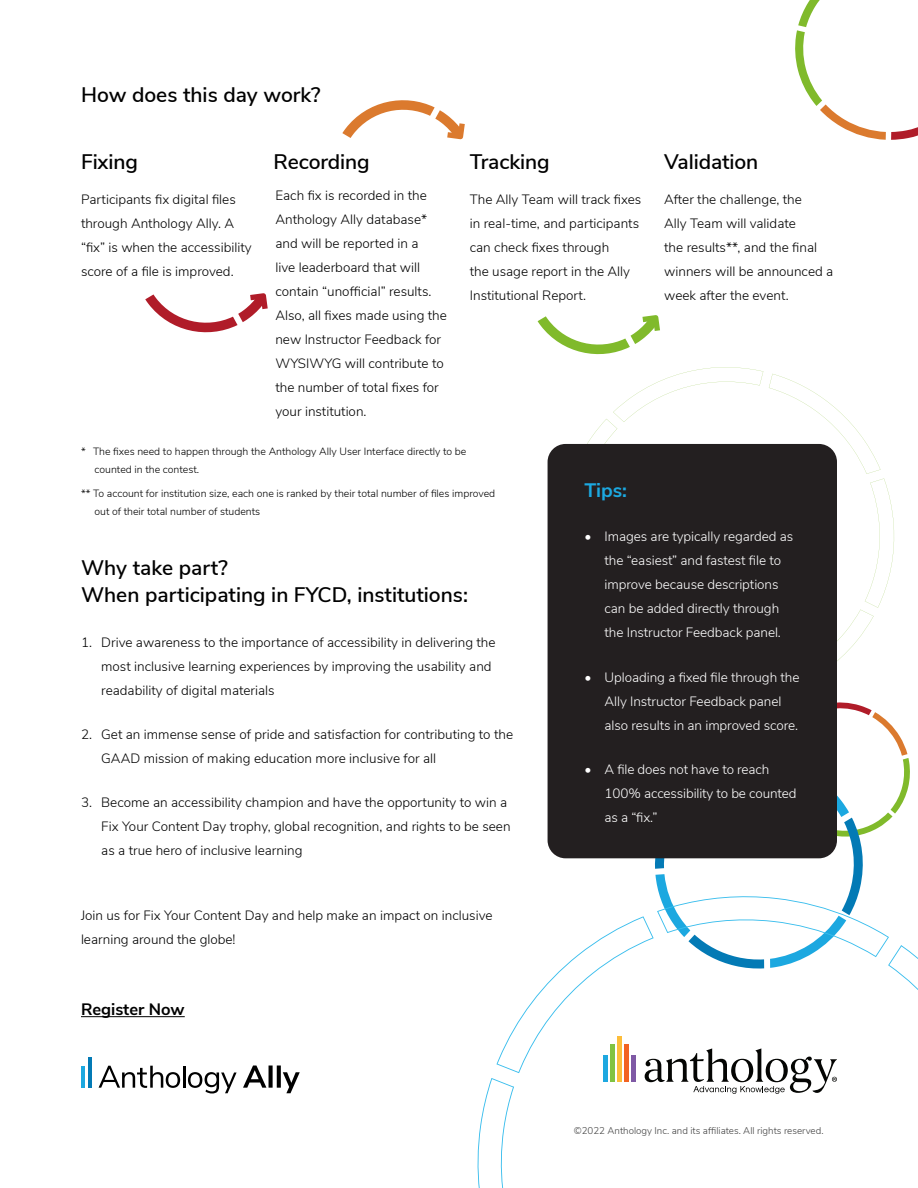
<style>
.page{position:relative;width:918px;height:1188px;background:#fff}
.page>*{position:absolute;margin:0;border:0;box-sizing:border-box;transform-origin:0 0}
.t1{font:600 21px/27px "Nunito Sans";color:#000}
.t2{font:700 19.5px "Nunito Sans";color:#1ca8e0}
.t3{font:700 16.5px "Nunito Sans";color:#000}
.t4{font:300 13.5px/24px "Nunito Sans";color:#000}
.t5{font:300 13.5px/24px "Nunito Sans";letter-spacing:-.005em;color:#fff}
.t6{font:300 10.5px/18px "Nunito Sans";color:#000}
.t7{font:300 9.75px "Nunito Sans";color:#404040}
</style>
<div class="page">
<hr style="left:183px;top:1066px;width:2px;height:22px;background:#000">
<hr style="left:81px;top:1066px;width:4px;height:22px;background:#1ca8e0">
<hr style="left:88px;top:1057px;width:4px;height:31px;background:#037ab5">
<hr style="left:81px;top:1016px;width:104px;height:1px;background:#000">
<svg style="left:795px;top:0;width:123px;height:140px"></svg>
<svg style="left:342px;top:100px;width:123px;height:39px"></svg>
<svg style="left:145px;top:293px;width:123px;height:40px"></svg>
<svg style="left:587px;top:367px;width:308px;height:294px"></svg>
<div style="left:548px;top:444px;width:289px;height:414px;background:#231f20;border-radius:18px"></div>
<svg style="left:538px;top:315px;width:122px;height:40px"></svg>
<svg style="left:477px;top:702px;width:441px;height:486px"></svg>
<svg style="left:99px;top:1066px;width:81px;height:22px"></svg>
<svg style="left:188px;top:1072px;width:49px;height:21px"></svg>
<svg style="left:243px;top:1066px;width:23px;height:22px"></svg>
<svg style="left:269px;top:1066px;width:4px;height:22px"></svg>
<svg style="left:277px;top:1066px;width:4px;height:22px"></svg>
<svg style="left:283px;top:1072px;width:17px;height:21px"></svg>
<p class="t1" style="left:81px;top:80px;width:241px">How does this day work?</p>
<h3 class="t1" style="left:81px;top:147px;width:59px">Fixing</h3>
<h3 class="t1" style="left:273px;top:147px;width:98px">Recording</h3>
<h3 class="t1" style="left:470px;top:147px;width:81px">Tracking</h3>
<h3 class="t1" style="left:664px;top:147px;width:96px">Validation</h3>
<p class="t4" style="left:275px;top:182px;width:153px">Each fix is recorded in the</p>
<p class="t4" style="left:81px;top:187px;width:156px">Participants fix digital files</p>
<p class="t4" style="left:470px;top:187px;width:173px">The Ally Team will track fixes</p>
<p class="t4" style="left:664px;top:187px;width:139px">After the challenge, the</p>
<p class="t4" style="left:275px;top:206px;width:153px">Anthology Ally database*</p>
<p class="t4" style="left:81px;top:211px;width:155px">through Anthology Ally. A</p>
<p class="t4" style="left:470px;top:211px;width:171px">in real-time, and participants</p>
<p class="t4" style="left:664px;top:211px;width:133px">Ally Team will validate</p>
<p class="t4" style="left:275px;top:230px;width:145px">and will be reported in a</p>
<p class="t4" style="left:81px;top:235px;width:172px">“fix” is when the accessibility</p>
<p class="t4" style="left:470px;top:235px;width:141px">can check fixes through</p>
<p class="t4" style="left:664px;top:235px;width:154px">the results**, and the final</p>
<p class="t4" style="left:275px;top:254px;width:146px">live leaderboard that will</p>
<p class="t4" style="left:81px;top:259px;width:154px">score of a file is improved.</p>
<p class="t4" style="left:470px;top:259px;width:162px">the usage report in the Ally</p>
<p class="t4" style="left:664px;top:259px;width:171px">winners will be announced a</p>
<p class="t4" style="left:275px;top:278px;width:157px">contain “unofficial” results.</p>
<p class="t4" style="left:470px;top:283px;width:118px">Institutional Report.</p>
<p class="t4" style="left:664px;top:283px;width:126px">week after the event.</p>
<p class="t4" style="left:275px;top:302px;width:173px">Also, all fixes made using the</p>
<p class="t4" style="left:275px;top:326px;width:167px">new Instructor Feedback for</p>
<p class="t4" style="left:275px;top:350px;width:170px">WYSIWYG will contribute to the number of total fixes for</p>
<p class="t4" style="left:275px;top:398px;width:93px">your institution.</p>
<p class="t6" style="left:95px;top:441px;width:373px;text-indent:-14px">* The fixes need to happen through the Anthology Ally User Interface directly to be counted in the contest.</p>
<p class="t6" style="left:81px;top:484px;width:416px">** To account for institution size, each one is ranked by their total number of files improved</p>
<p class="t6" style="left:95px;top:502px;width:167px">out of their total number of students</p>
<p class="t2" style="left:584px;top:476px;width:44px">Tips:</p>
<p class="t5" style="left:584px;top:524px;width:210px;text-align:center">• Images are typically regarded as the “easiest” and fastest file to improve because descriptions<br>can be added directly through<br>the Instructor Feedback panel.</p>
<p class="t5" style="left:605px;top:664px;width:196px;text-indent:-20px">• Uploading a fixed file through the<br>Ally Instructor Feedback panel also results in an improved score.</p>
<p class="t5" style="left:605px;top:756px;width:193px;text-indent:-20px">• A file does not have to reach<br>100% accessibility to be counted as a “fix.”</p>
<h3 class="t1" style="left:81px;top:553px;width:389px">Why take part?<br>When participating in FYCD, institutions:</h3>
<p class="t4" style="left:81px;top:629px;width:416px">1. Drive awareness to the importance of accessibility in delivering the</p>
<p class="t4" style="left:101px;top:653px;width:392px">most inclusive learning experiences by improving the usability and</p>
<p class="t4" style="left:101px;top:677px;width:175px">readability of digital materials</p>
<p class="t4" style="left:101px;top:721px;width:413px;text-indent:-20px">2. Get an immense sense of pride and satisfaction for contributing to the<br>GAAD mission of making education more inclusive for all</p>
<p class="t4" style="left:81px;top:790px;width:428px">3. Become an accessibility champion and have the opportunity to win a</p>
<p class="t4" style="left:101px;top:814px;width:411px">Fix Your Content Day trophy, global recognition, and rights to be seen</p>
<p class="t4" style="left:101px;top:838px;width:203px">as a true hero of inclusive learning</p>
<p class="t4" style="left:81px;top:903px;width:413px">Join us for Fix Your Content Day and help make an impact on inclusive</p>
<p class="t4" style="left:81px;top:927px;width:156px">learning around the globe!</p>
<h4 class="t3" style="left:81px;top:998px;width:105px">Register Now</h4>
<p class="t7" style="left:574px;top:1124px;width:251px">©️2022 Anthology Inc. and its affiliates. All rights reserved.</p>
</div>
